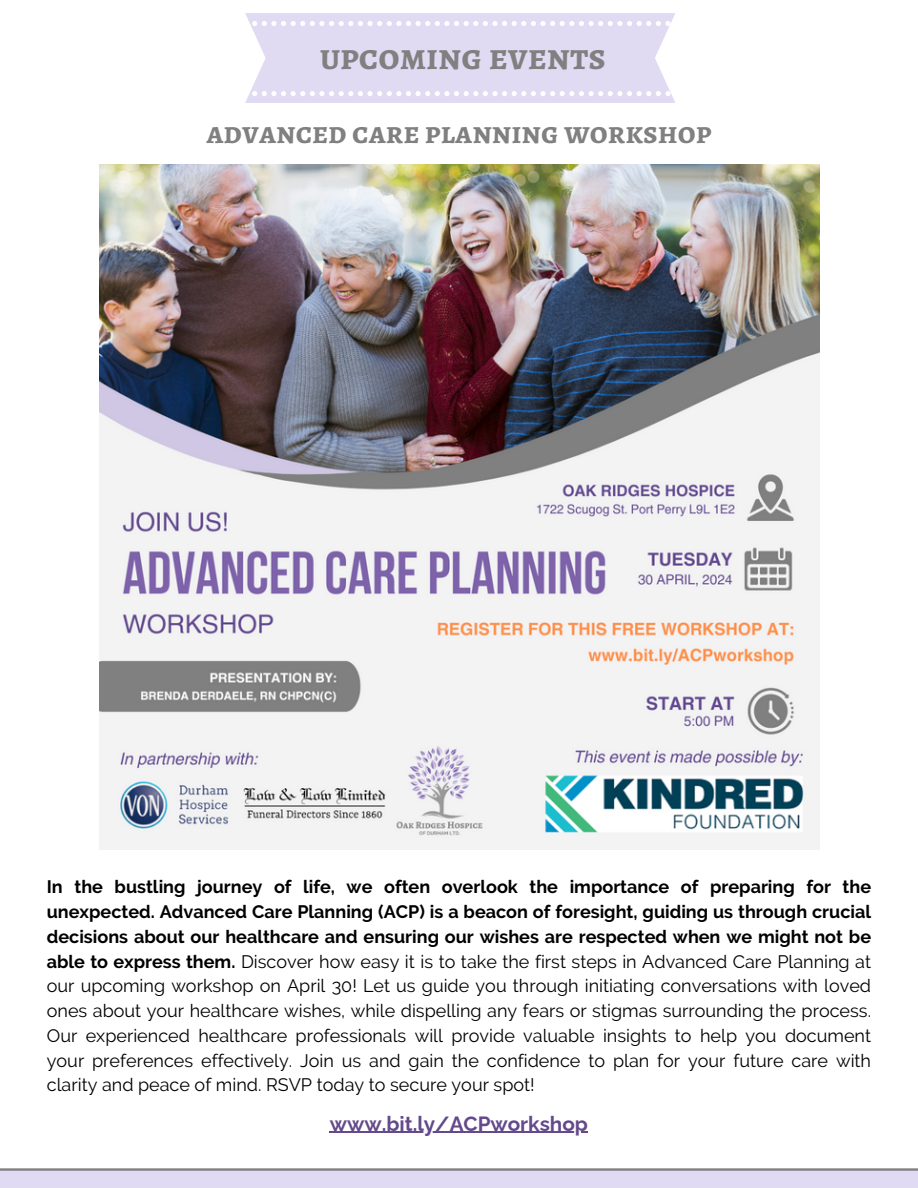
<style>
.page{position:relative;width:918px;height:1188px;background:#fff}
.page>*{position:absolute;margin:0;border:0;box-sizing:border-box;transform-origin:0 0}
.t1{font:700 37.35px "Alegreya SC";color:#808080}
.t2{font:700 31.5px "Alegreya SC";color:#808080}
.t3{font:700 20.7px "Raleway";color:#644a8b}
.t4{font:18px/24.8px "Raleway";color:#000;text-align:justify}
.s1{font-weight:700}
</style>
<div class="page">
<div style="left:0;top:1171px;width:918px;height:17px;background:#e0daf3"></div>
<hr style="left:0;top:1168px;width:918px;height:3px;background:#808080">
<svg style="left:245px;top:13px;width:430px;height:90px;background:#e2ddf4"></svg>
<img style="left:99px;top:164px;width:720px;height:685px">
<hr style="left:330px;top:1132px;width:258px;height:1px;background:#644a8b">
<h1 class="t1" style="left:320px;top:31px;width:288px">upcoming events</h1>
<h2 class="t2" style="left:206px;top:111px;width:506px">advanced care planning workshop</h2>
<p class="t4" style="left:47px;top:875px;width:826px"><span class="s1">In the bustling journey of life, we often overlook the importance of preparing for the unexpected. Advanced Care Planning (ACP) is a beacon of foresight, guiding us through crucial decisions about our healthcare and ensuring our wishes are respected when we might not be able to express them.</span> Discover how easy it is to take the first steps in Advanced Care Planning at our upcoming workshop on April 30! Let us guide you through initiating conversations with loved ones about your healthcare wishes, while dispelling any fears or stigmas surrounding the process.<br>Our experienced healthcare professionals will provide valuable insights to help you document your preferences effectively. Join us and gain the confidence to plan for your future care with clarity and peace of mind. RSVP today to secure your spot!</p>
<p class="t3" style="left:330px;top:1111px;width:260px">www.bit.ly/ACPworkshop</p>
</div>
